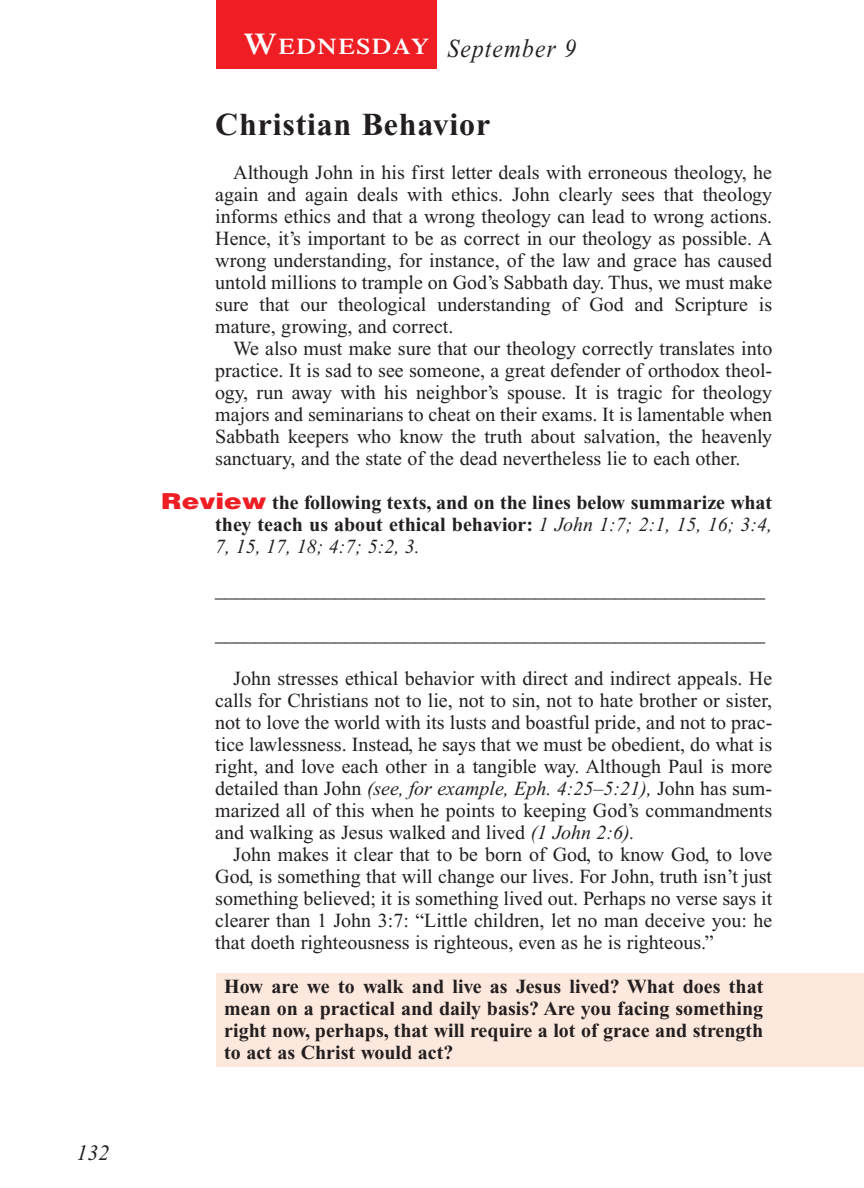
<style>
.page{position:relative;width:864px;height:1188px;background:#fff}
.page>*{position:absolute;margin:0;border:0;box-sizing:border-box;transform-origin:0 0}
.t1{font:700 32px "Times New Roman";letter-spacing:.025em;color:#231f20}
.t2{font:italic 26px "Times New Roman";letter-spacing:.05em;color:#231f20;scale:.9 1}
.t3{font:italic 22px "Times New Roman";color:#231f20}
.t4{font:20px/22px "Times New Roman";color:#231f20;text-align:justify}
.t5{font:700 20px/22px "Times New Roman";color:#231f20;text-align:justify}
.s1{font-family:"Times";font-weight:600;font-style:normal;font-size:30px;color:#fff}
.s2{font-family:"Times";font-weight:600;font-style:normal;font-size:22.4px;color:#fff}
.s3{font-family:"Helvetica";font-weight:900;font-size:22px;color:#ee1e24}
.s4{font-weight:400;font-style:italic}
.s5{font-style:italic}
</style>
<div class="page">
<div style="left:216px;top:973px;width:648px;height:93px;background:#fde8dd"></div>
<div style="left:216px;top:0;width:220px;height:69px;background:#ee1e24"></div>
<p class="t3" style="left:77px;top:1145px;width:34px">132</p>
<h2 class="t2" style="left:244px;top:39px;width:371px"><span class="s1">W</span><span class="s2">EDNESDAY</span> September 9</h2>
<h1 class="t1" style="left:215px;top:114px;width:277px">Christian Behavior</h1>
<p class="t4" style="left:215px;top:163px;width:559px;text-indent:18px">Although John in his first letter deals with erroneous theology, he again and again deals with ethics. John clearly sees that theology informs ethics and that a wrong theology can lead to wrong actions.<br>Hence, it’s important to be as correct in our theology as possible. A wrong understanding, for instance, of the law and grace has caused untold millions to trample on God’s Sabbath day. Thus, we must make sure that our theological understanding of God and Scripture is mature, growing, and correct.</p>
<p class="t4" style="left:215px;top:339px;width:559px;text-indent:18px">We also must make sure that our theology correctly translates into practice. It is sad to see someone, a great defender of orthodox theol&shy;ogy, run away with his neighbor’s spouse. It is tragic for theology majors and seminarians to cheat on their exams. It is lamentable when Sabbath keepers who know the truth about salvation, the heavenly sanctuary, and the state of the dead nevertheless lie to each other.</p>
<p class="t5" style="left:215px;top:493px;width:559px;text-indent:-54px"><span class="s3">Review</span> the following texts, and on the lines below summarize what they teach us about ethical behavior: <span class="s4">1 John 1:7; 2:1, 15, 16; 3:4, 7, 15, 17, 18; 4:7; 5:2, 3.</span></p>
<p class="t4" style="left:215px;top:581px;width:552px">_______________________________________________________</p>
<p class="t4" style="left:215px;top:625px;width:552px">_______________________________________________________</p>
<p class="t4" style="left:215px;top:669px;width:559px;text-indent:18px">John stresses ethical behavior with direct and indirect appeals. He calls for Christians not to lie, not to sin, not to hate brother or sister, not to love the world with its lusts and boastful pride, and not to prac&shy;tice lawlessness. Instead, he says that we must be obedient, do what is right, and love each other in a tangible way. Although Paul is more detailed than John <span class="s5">(see, for example, Eph. 4:25–5:21),</span> John has sum&shy;marized all of this when he points to keeping God’s commandments and walking as Jesus walked and lived <span class="s5">(1 John 2:6).</span></p>
<p class="t4" style="left:215px;top:845px;width:559px;text-indent:18px">John makes it clear that to be born of God, to know God, to love God, is something that will change our lives. For John, truth isn’t just something believed; it is something lived out. Perhaps no verse says it clearer than 1 John 3:7: “Little children, let no man deceive you: he that doeth righteousness is righteous, even as he is righteous.”</p>
<p class="t5" style="left:224px;top:977px;width:541px">How are we to walk and live as Jesus lived? What does that mean on a practical and daily basis? Are you facing something right now, perhaps, that will require a lot of grace and strength to act as Christ would act?</p>
</div>
